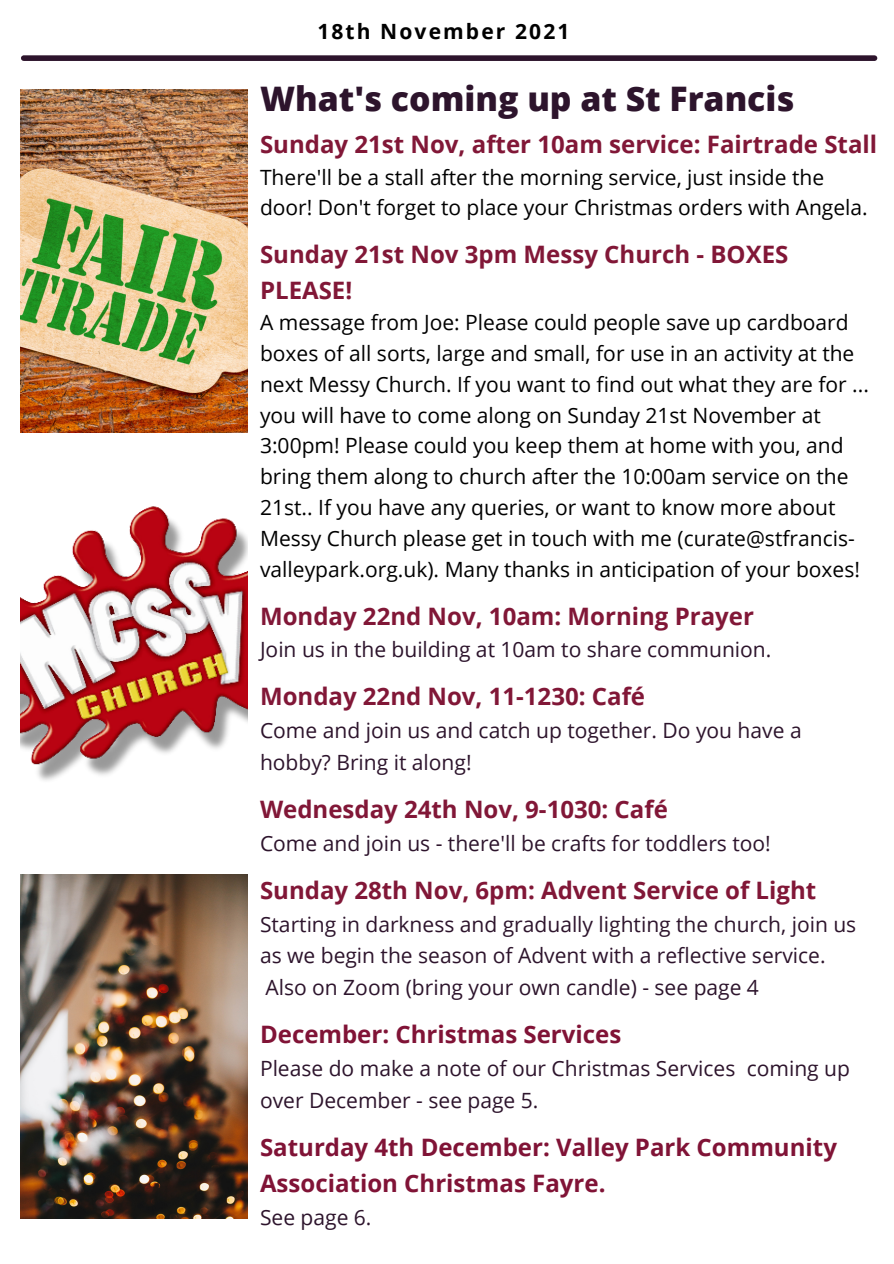
<style>
.page{position:relative;width:894px;height:1264px;background:#fff}
.page>*{position:absolute;margin:0;border:0;box-sizing:border-box;transform-origin:0 0}
.t1{font:800 33.75px "Open Sans";color:#2d142c}
.t2{font:700 24px/35.2px "Open Sans";color:#811737}
.t3{font:700 24px/36px "Open Sans";color:#801336}
.t4{font:21px/30.8px "Open Sans";color:#000}
.t5{font:21px/31.5px "Open Sans";color:#2d142c}
.t6{font:700 21px "Open Sans";letter-spacing:.1em;color:#000}
</style>
<div class="page">
<img style="left:21px;top:89px;width:226px;height:344px">
<img style="left:21px;top:506px;width:226px;height:275px">
<img style="left:21px;top:874px;width:226px;height:344px">
<div style="left:24px;top:55px;width:850px;height:6px;background:#2d142c"></div>
<p class="t6" style="left:317px;top:16px;width:253px">18th November 2021</p>
<p class="t1" style="left:260px;top:75px;width:536px">What's coming up at St Francis</p>
<p class="t2" style="left:260px;top:126px;width:618px">Sunday 21st Nov, after 10am service: Fairtrade Stall</p>
<p class="t4" style="left:260px;top:161px;width:609px">There'll be a stall after the morning service, just inside the door! Don't forget to place your Christmas orders with Angela.</p>
<p class="t2" style="left:260px;top:236px;width:529px">Sunday 21st Nov 3pm Messy Church - BOXES<br>PLEASE!</p>
<p class="t4" style="left:260px;top:307px;width:610px">A message from Joe: Please could people save up cardboard boxes of all sorts, large and small, for use in an activity at the next Messy Church. If you want to find out what they are for ... you will have to come along on Sunday 21st November at 3:00pm! Please could you keep them at home with you, and bring them along to church after the 10:00am service on the 21st.. If you have any queries, or want to know more about Messy Church please get in touch with me (curate@stfrancis&shy;valleypark.org.uk). Many thanks in anticipation of your boxes!</p>
<p class="t2" style="left:260px;top:597px;width:495px">Monday 22nd Nov, 10am: Morning Prayer</p>
<p class="t5" style="left:260px;top:633px;width:512px">Join us in the building at 10am to share communion.</p>
<p class="t2" style="left:260px;top:678px;width:386px">Monday 22nd Nov, 11-1230: Café</p>
<p class="t5" style="left:260px;top:714px;width:543px">Come and join us and catch up together. Do you have a hobby? Bring it along!</p>
<p class="t2" style="left:260px;top:790px;width:409px">Wednesday 24th Nov, 9-1030: Café</p>
<p class="t5" style="left:260px;top:826px;width:512px">Come and join us - there'll be crafts for toddlers too!</p>
<p class="t2" style="left:260px;top:871px;width:557px">Sunday 28th Nov, 6pm: Advent Service of Light</p>
<p class="t5" style="left:260px;top:908px;width:597px">Starting in darkness and gradually lighting the church, join us as we begin the season of Advent with a reflective service.<br>Also on Zoom (bring your own candle) - see page 4</p>
<p class="t3" style="left:260px;top:1015px;width:362px">December: Christmas Services</p>
<p class="t5" style="left:260px;top:1052px;width:591px">Please do make a note of our Christmas Services coming up over December - see page 5.</p>
<p class="t3" style="left:260px;top:1128px;width:578px">Saturday 4th December: Valley Park Community<br>Association Christmas Fayre.</p>
<p class="t5" style="left:260px;top:1200px;width:113px">See page 6.</p>
</div>
